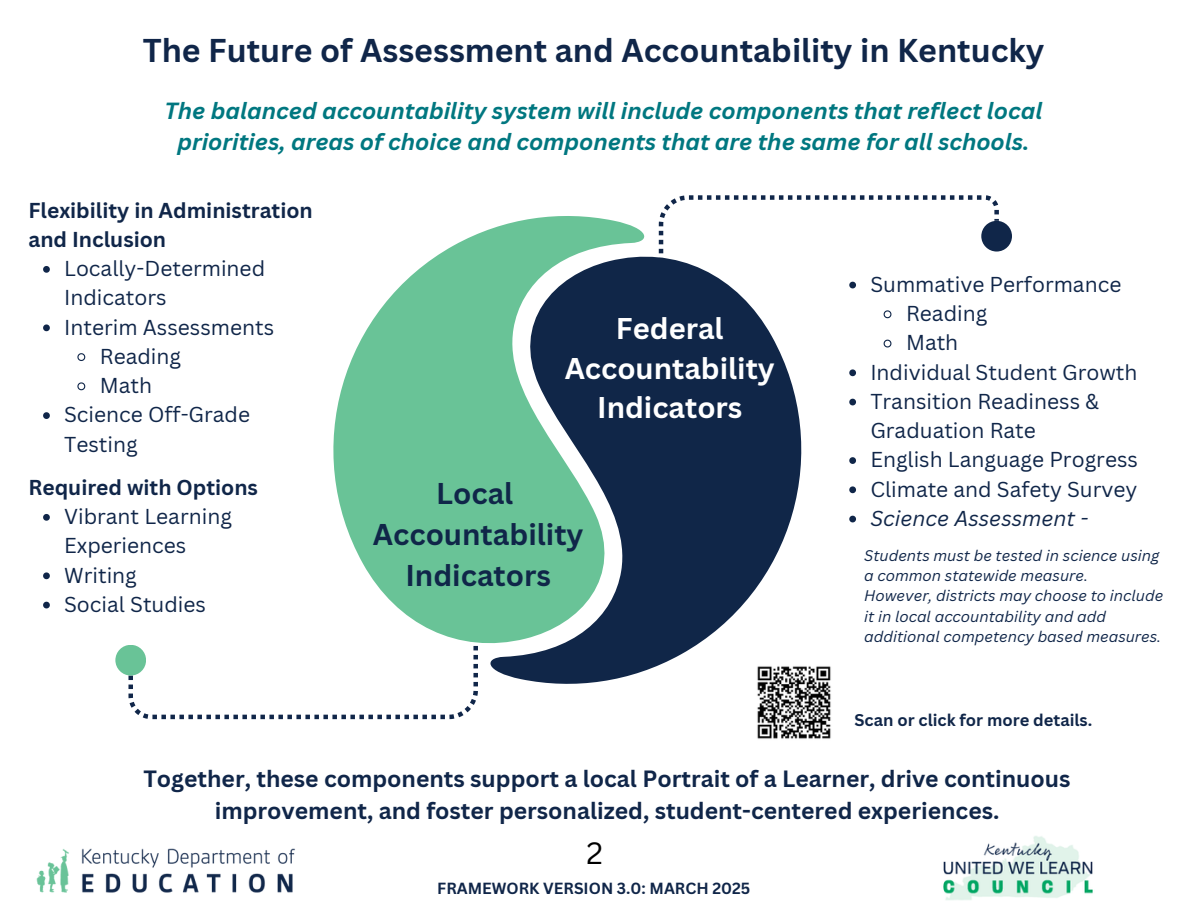
<style>
.page{position:relative;width:1188px;height:918px;background:#fff}
.page>*{position:absolute;margin:0;border:0;box-sizing:border-box;transform-origin:0 0}
.t1{font:700 32.1px "Canva Sans";color:#102649}
.t2{font:30px "Canva Sans";color:#000}
.t3{font:700 29.25px/39.8px "Canva Sans";color:#fff;text-align:center}
.t4{font:700 29.25px/40.8px "Canva Sans";color:#102649;text-align:center}
.t5{font:700 22.95px/31.5px "Canva Sans";color:#102649;text-align:center}
.t6{font:italic 700 22.8px/31.5px "Canva Sans";color:#007780;text-align:center}
.t7{font:21px/29.2px "Canva Sans";color:#102649}
.t8{font:700 21px/29.2px "Canva Sans";color:#102649}
.t9{font:italic 21px "Canva Sans";color:#102649}
.t10{font:700 16.5px "Canva Sans";color:#102649}
.t11{font:700 15.75px "Canva Sans";color:#102649}
.t12{font:italic 15px/20.2px "Canva Sans";color:#102649}
</style>
<div class="page">
<img style="left:36px;top:848px;width:259px;height:45px">
<img style="left:943px;top:836px;width:150px;height:64px">
<svg style="left:128px;top:645px;width:350px;height:74px"></svg>
<div style="left:981px;top:221px;width:31px;height:31px;background:#102649;border-radius:50%"></div>
<div style="left:115px;top:645px;width:31px;height:31px;background:#69c397;border-radius:50%"></div>
<img style="left:757px;top:690px;width:74px;height:49px">
<svg style="left:490px;top:244px;width:341px;height:446px;fill:#102648"></svg>
<svg style="left:300px;top:216px;width:351px;height:439px;fill:#69c397"></svg>
<svg style="left:43px;top:266px;width:7px;height:7px"></svg>
<svg style="left:43px;top:324px;width:7px;height:7px"></svg>
<svg style="left:77px;top:353px;width:9px;height:8px"></svg>
<svg style="left:77px;top:382px;width:9px;height:9px"></svg>
<svg style="left:43px;top:412px;width:7px;height:7px"></svg>
<svg style="left:659px;top:195px;width:340px;height:124px"></svg>
<svg style="left:883px;top:339px;width:9px;height:9px"></svg>
<svg style="left:849px;top:369px;width:7px;height:7px"></svg>
<svg style="left:849px;top:399px;width:7px;height:6px"></svg>
<svg style="left:849px;top:457px;width:7px;height:7px"></svg>
<svg style="left:849px;top:486px;width:7px;height:7px"></svg>
<svg style="left:849px;top:516px;width:7px;height:6px"></svg>
<svg style="left:43px;top:514px;width:7px;height:7px"></svg>
<svg style="left:43px;top:572px;width:7px;height:7px"></svg>
<svg style="left:43px;top:602px;width:7px;height:6px"></svg>
<p class="t1" style="left:143px;top:28px;width:903px">The Future of Assessment and Accountability in Kentucky</p>
<h1 class="t6" style="left:164px;top:94px;width:880px">The balanced accountability system will include components that reflect local priorities, areas of choice and components that are the same for all schools.</h1>
<p class="t8" style="left:28px;top:195px;width:286px">Flexibility in Administration and Inclusion</p>
<p class="t7" style="left:64px;top:253px;width:203px">Locally-Determined<br>Indicators</p>
<h3 class="t7" style="left:64px;top:312px;width:212px">Interim Assessments</h3>
<h3 class="t7" style="left:100px;top:341px;width:83px">Reading</h3>
<p class="t7" style="left:100px;top:370px;width:54px">Math</p>
<p class="t7" style="left:64px;top:400px;width:187px">Science Off-Grade<br>Testing</p>
<p class="t8" style="left:28px;top:472px;width:231px">Required with Options</p>
<p class="t7" style="left:64px;top:501px;width:169px">Vibrant Learning<br>Experiences</p>
<p class="t7" style="left:64px;top:560px;width:74px">Writing</p>
<p class="t7" style="left:64px;top:589px;width:143px">Social Studies</p>
<p class="t3" style="left:565px;top:308px;width:212px">Federal<br>Accountability<br>Indicators</p>
<p class="t4" style="left:373px;top:472px;width:212px">Local<br>Accountability<br>Indicators</p>
<p class="t7" style="left:870px;top:269px;width:253px">Summative Performance</p>
<p class="t7" style="left:906px;top:298px;width:83px">Reading</p>
<p class="t7" style="left:906px;top:328px;width:54px">Math</p>
<p class="t7" style="left:870px;top:357px;width:269px">Individual Student Growth</p>
<p class="t7" style="left:870px;top:386px;width:230px">Transition Readiness &amp;<br>Graduation Rate</p>
<p class="t7" style="left:870px;top:445px;width:269px">English Language Progress</p>
<h4 class="t7" style="left:870px;top:474px;width:269px">Climate and Safety Survey</h4>
<p class="t9" style="left:870px;top:503px;width:219px">Science Assessment -</p>
<h4 class="t12" style="left:864px;top:545px;width:297px">Students must be tested in science using a common statewide measure.</h4>
<p class="t12" style="left:864px;top:585px;width:301px">However, districts may choose to include it in local accountability and add additional competency based measures.</p>
<p class="t10" style="left:855px;top:709px;width:239px">Scan or click for more details.</p>
<h2 class="t5" style="left:143px;top:763px;width:929px">Together, these components support a local Portrait of a Learner, drive continuous improvement, and foster personalized, student-centered experiences.</h2>
<h2 class="t2" style="left:586px;top:831px;width:18px">2</h2>
<p class="t11" style="left:437px;top:877px;width:315px">FRAMEWORK VERSION 3.0: MARCH 2025</p>
</div>
